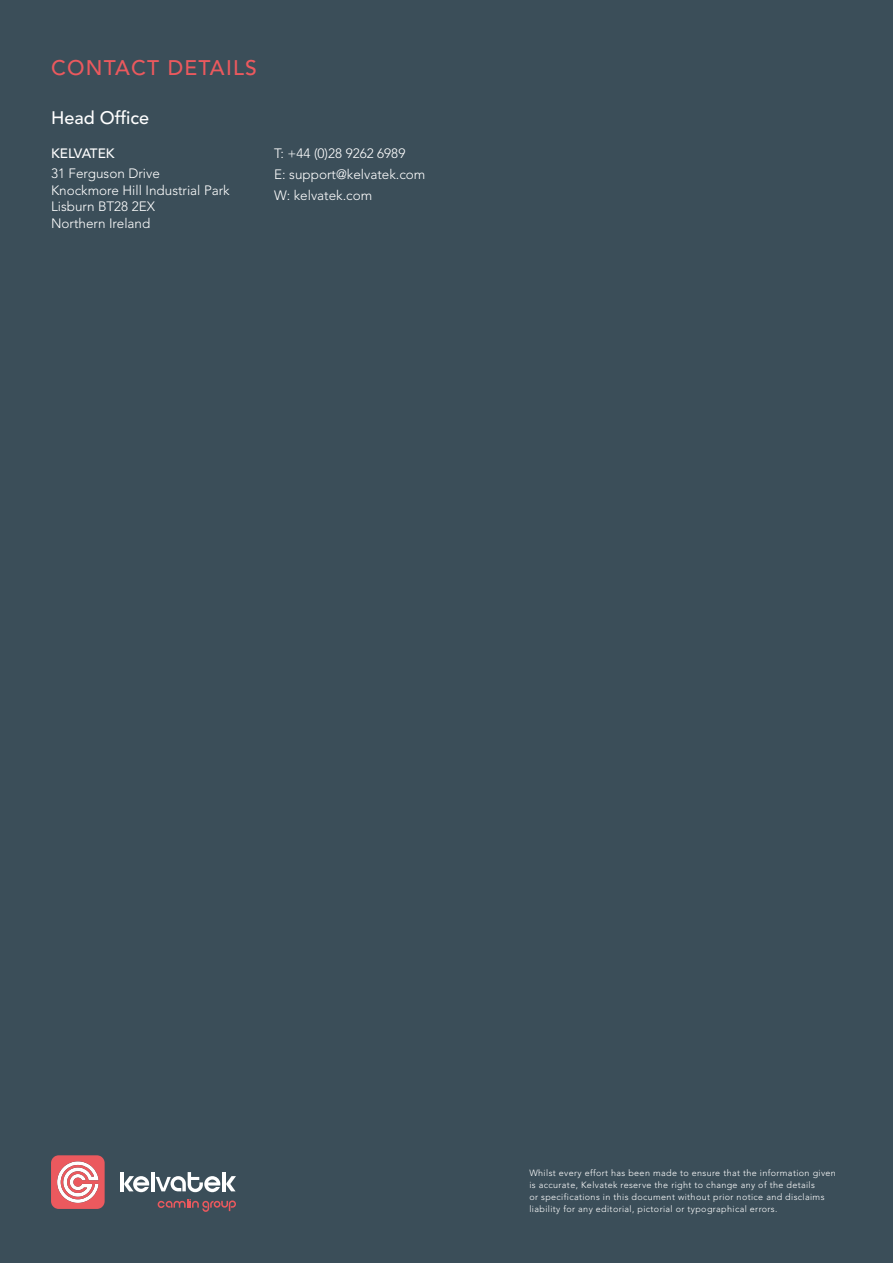
<style>
.page{position:relative;width:893px;height:1263px;background:#3b4e59}
.page>*{position:absolute;margin:0;border:0;box-sizing:border-box;transform-origin:0 0}
.t1{font:500 21px "Avenir LT Std";letter-spacing:.06em;color:#eb595e}
.t2{font:500 18px "Avenir LT Std";color:#fff}
.t3{font:300 13.5px/16.5px "Avenir LT Std";color:#fff}
.t4{font:500 13.5px "Avenir LT Std";color:#fff}
.t5{font:300 9px/12px "Avenir LT Std";letter-spacing:.04em;color:#fff}
</style>
<div class="page">
<svg style="left:51px;top:1155px;width:54px;height:54px"></svg>
<hr style="left:151px;top:1172px;width:3px;height:19px;background:#fff">
<hr style="left:222px;top:1172px;width:4px;height:19px;background:#fff">
<svg style="left:226px;top:1176px;width:10px;height:15px"></svg>
<hr style="left:120px;top:1172px;width:4px;height:19px;background:#fff">
<svg style="left:124px;top:1176px;width:25px;height:16px"></svg>
<svg style="left:156px;top:1172px;width:64px;height:20px"></svg>
<svg style="left:158px;top:1199px;width:78px;height:13px"></svg>
<h1 class="t1" style="left:51px;top:56px;width:207px">CONTACT DETAILS</h1>
<h2 class="t2" style="left:51px;top:108px;width:100px">Head Office</h2>
<h3 class="t4" style="left:51px;top:145px;width:65px">KELVATEK</h3>
<h3 class="t3" style="left:51px;top:166px;width:180px">31 Ferguson Drive<br>Knockmore Hill Industrial Park<br>Lisburn BT28 2EX<br>Northern Ireland</h3>
<h3 class="t3" style="left:274px;top:143px;width:153px;line-height:20.7px">T: +44 (0)28 9262 6989<br>E: support@kelvatek.com<br>W: kelvatek.com</h3>
<p class="t5" style="left:529px;top:1167px;width:308px">Whilst every effort has been made to ensure that the information given is accurate, Kelvatek reserve the right to change any of the details<br>or specifications in this document without prior notice and disclaims liability for any editorial, pictorial or typographical errors.</p>
</div>
